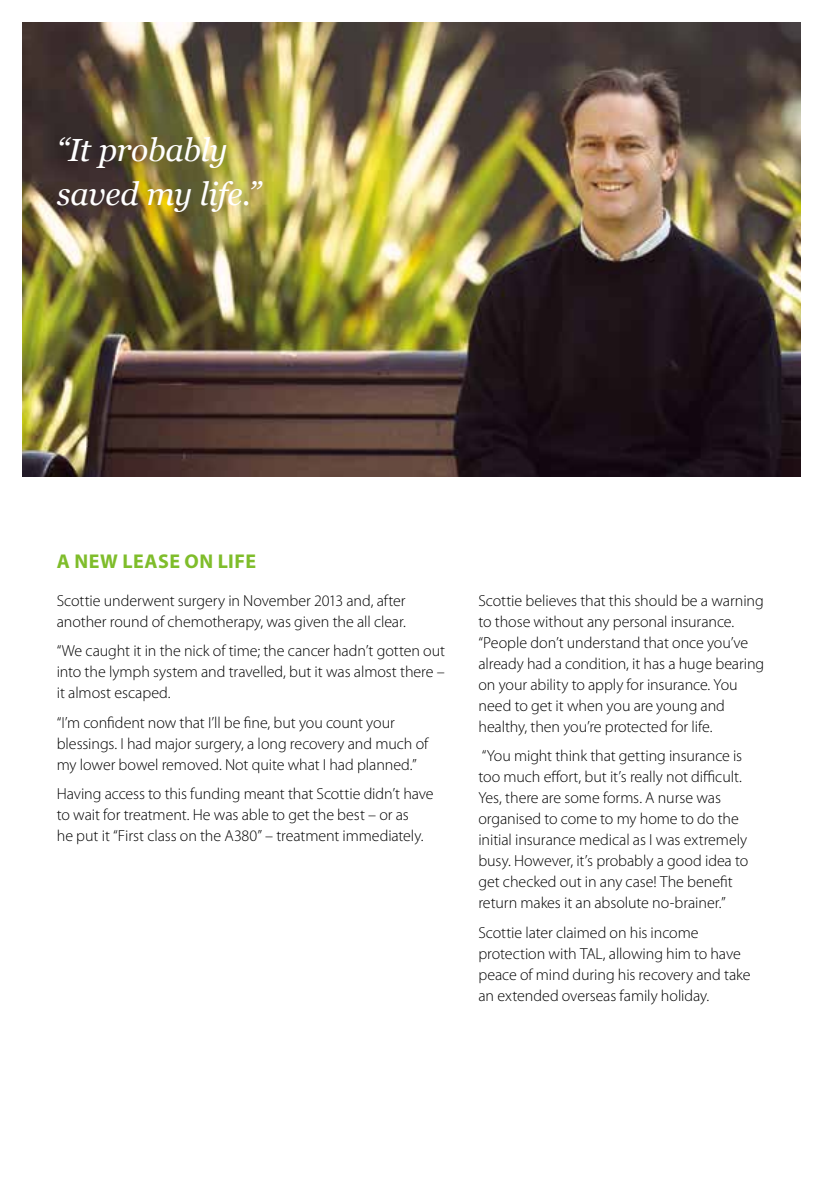
<style>
.page{position:relative;width:823px;height:1191px;background:#fff}
.page>*{position:absolute;margin:0;border:0;box-sizing:border-box;transform-origin:0 0}
.t1{font:italic 32px/44px "Georgia";letter-spacing:-.015em;color:#fff}
.t2{font:700 20px "Myriad Pro";letter-spacing:.03em;color:#7fbd2b}
.t3{font:300 16px/21px "Myriad Pro";letter-spacing:-.005em;color:#000}
</style>
<div class="page">
<img style="left:23px;top:23px;width:776px;height:453px">
<h1 class="t1" style="left:57px;top:127px;width:205px">“It probably saved my life.”</h1>
<p class="t2" style="left:57px;top:548px;width:200px">A NEW LEASE ON LIFE</p>
<p class="t3" style="left:57px;top:590px;width:350px">Scottie underwent surgery in November 2013 and, after another round of chemotherapy, was given the all clear.</p>
<p class="t3" style="left:57px;top:640px;width:389px;text-align:justify">“We caught it in the nick of time; the cancer hadn’t gotten out into the lymph system and travelled, but it was almost there – it almost escaped.</p>
<p class="t3" style="left:57px;top:712px;width:373px">“I’m confident now that I’ll be fine, but you count your blessings. I had major surgery, a long recovery and much of my lower bowel removed. Not quite what I had planned.”</p>
<p class="t3" style="left:57px;top:783px;width:378px">Having access to this funding meant that Scottie didn’t have to wait for treatment. He was able to get the best – or as<br>he put it “First class on the A380” – treatment immediately.</p>
<p class="t3" style="left:478px;top:590px;width:287px">Scottie believes that this should be a warning to those without any personal insurance. “People don’t understand that once you’ve already had a condition, it has a huge bearing on your ability to apply for insurance. You need to get it when you are young and healthy, then you’re protected for life.</p>
<p class="t3" style="left:478px;top:745px;width:271px">“You might think that getting insurance is too much effort, but it’s really not difficult.<br>Yes, there are some forms. A nurse was organised to come to my home to do the initial insurance medical as I was extremely busy. However, it’s probably a good idea to get checked out in any case! The benefit return makes it an absolute no-brainer.”</p>
<p class="t3" style="left:478px;top:921px;width:273px">Scottie later claimed on his income protection with TAL, allowing him to have peace of mind during his recovery and take an extended overseas family holiday.</p>
</div>
